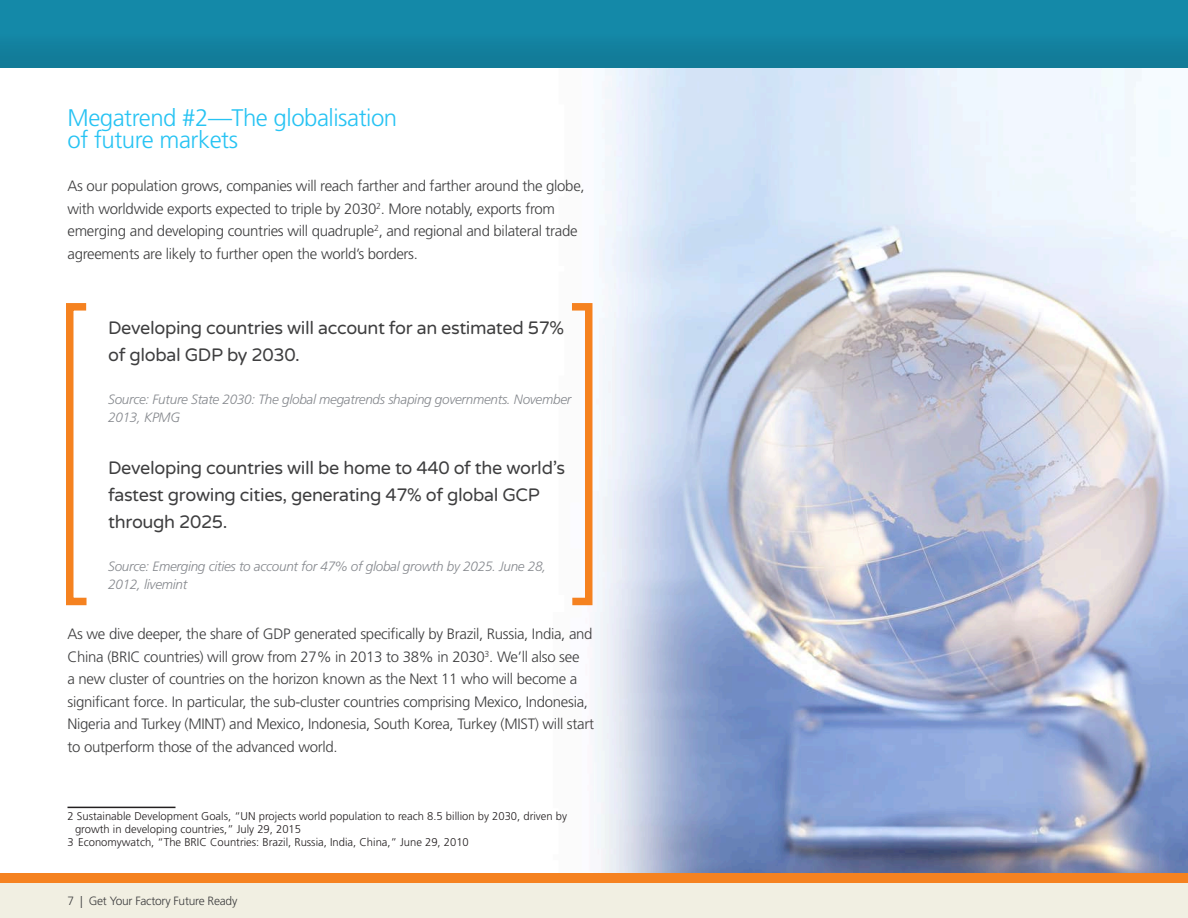
<style>
.page{position:relative;width:1188px;height:918px;background:#fff}
.page>*{position:absolute;margin:0;border:0;box-sizing:border-box;transform-origin:0 0}
.Subhead-blue{font:300 24px/22.5px "Frutiger LT Std";letter-spacing:-.02em;color:#27c3f3}
.Quoted_Text{font:18px/27px "Varela Round";letter-spacing:-.02em;color:#3e3e3f}
.Text_BODY_10_15{font:300 15px/22.5px "Frutiger LT Std";letter-spacing:-.02em;color:#3e3e3f}
.Source{font:italic 300 13.5px/18px "Frutiger LT Std";letter-spacing:-.02em;color:#86898e}
.t1{font:300 12px "Frutiger LT Std";letter-spacing:-.02em;color:#3e3e3f}
.Footenote{font:300 11.25px/12.8px "Frutiger LT Std";color:#231f20}
</style>
<div class="page">
<img style="left:525px;top:68px;width:663px;height:806px">
<hr style="left:68px;top:807px;width:108px;height:1px;background:#231f20">
<div style="left:66px;top:303px;width:24px;height:302px;border:8px solid #f58220"></div>
<div style="left:568px;top:303px;width:24px;height:302px;border:8px solid #f58220"></div>
<div style="left:0;top:874px;width:1188px;height:10px;background:#f58220"></div>
<div style="left:0;top:884px;width:1188px;height:34px;background:#f1efe2"></div>
<div style="left:0;top:0;width:1188px;height:68px;background:linear-gradient(to right,#1384a2,#1384a2)"></div>
<p class="Subhead-blue" style="left:67px;top:107px;width:331px">Megatrend #2—The globalisation of future markets</p>
<p class="Text_BODY_10_15" style="left:68px;top:175px;width:519px">As our population grows, companies will reach farther and farther around the globe, with worldwide exports expected to triple by 2030<sup>2</sup>. More notably, exports from emerging and developing countries will quadruple<sup>2</sup>, and regional and bilateral trade agreements are likely to further open the world’s borders.</p>
<p class="Quoted_Text" style="left:108px;top:315px;width:458px">Developing countries will account for an estimated 57% of global GDP by 2030.</p>
<p class="Source" style="left:108px;top:391px;width:465px">Source: Future State 2030: The global megatrends shaping governments. November<br>2013, KPMG</p>
<p class="Quoted_Text" style="left:108px;top:455px;width:458px">Developing countries will be home to 440 of the world’s fastest growing cities, generating 47% of global GCP through 2025.</p>
<p class="Source" style="left:108px;top:557px;width:439px">Source: Emerging cities to account for 47% of global growth by 2025. June 28,<br>2012, livemint</p>
<p class="Text_BODY_10_15" style="left:68px;top:623px;width:528px">As we dive deeper, the share of GDP generated specifically by Brazil, Russia, India, and China (BRIC countries) will grow from 27% in 2013 to 38% in 2030<sup>3</sup>. We’ll also see<br>a new cluster of countries on the horizon known as the Next 11 who will become a significant force. In particular, the sub-cluster countries comprising Mexico, Indonesia, Nigeria and Turkey (MINT) and Mexico, Indonesia, South Korea, Turkey (MIST) will start to outperform those of the advanced world.</p>
<p class="Footenote" style="left:75px;top:810px;width:494px;text-indent:-8px">2 Sustainable Development Goals, “UN projects world population to reach 8. 5 billion by 2030, driven by growth in developing countries,” July 29, 2015</p>
<p class="Footenote" style="left:68px;top:836px;width:403px">3 Economywatch, “The BRIC Countries: Brazil, Russia, India, China,” June 29, 2010</p>
<p class="t1" style="left:68px;top:894px;width:171px">7 | Get Your Factory Future Ready</p>
</div>
